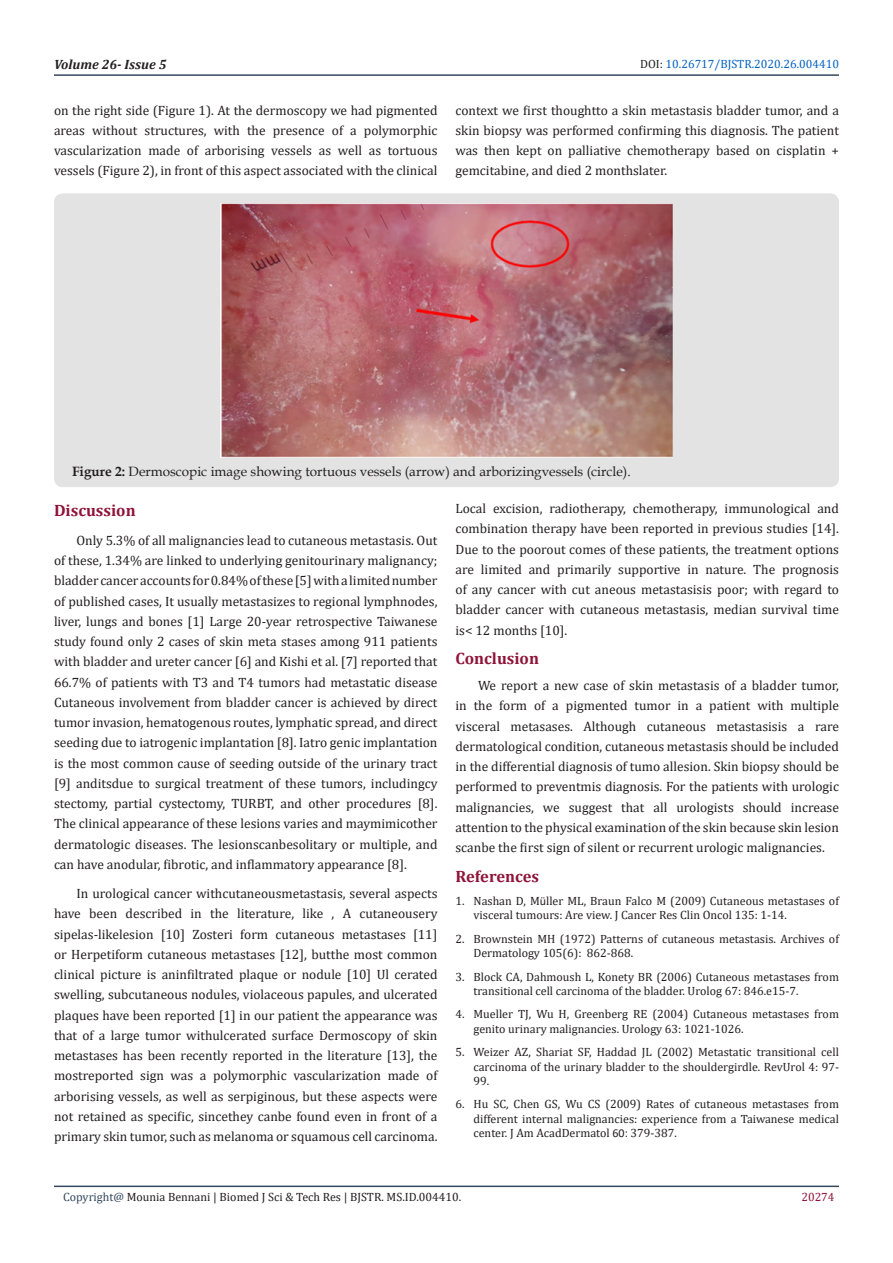
<style>
.page{position:relative;width:893px;height:1263px;background:#fff}
.page>*{position:absolute;margin:0;border:0;box-sizing:border-box;transform-origin:0 0}
.t1{font:700 16.5px "Cambria";color:#8f133a}
.t2{font:13.5px/20.2px "Cambria";color:#231f20;text-align:justify}
.t3{font:13.5px "Book Antiqua";color:#231f20}
.t4{font:italic 700 13.5px "Cambria";color:#231f20}
.t5{font:12px/14.4px "Cambria";color:#231f20}
.t6{font:12px "Cambria";color:#0563c1}
.t7{font:12px "Cambria";color:#8f133a}
.s1{color:#231f20}
.s2{font-weight:700}
.s3{font-family:"Calibri"}
.s4{color:#34495e}
</style>
<div class="page">
<hr style="left:54px;top:1185px;width:785px;height:2px;background:#34495e">
<hr style="left:54px;top:74px;width:785px;height:2px;background:#34495e">
<div style="left:54px;top:193px;width:785px;height:294px;background:#e3e3e3;border-radius:9px"></div>
<img style="left:220px;top:203px;width:453px;height:255px">
<p class="t4" style="left:54px;top:55px;width:114px">Volume 26- Issue 5</p>
<p class="t6" style="left:640px;top:57px;width:200px"><span class="s1">DOI:</span> 10.26717/BJSTR.2020.26.004410</p>
<p class="t2" style="left:54px;top:100px;width:385px">on the right side (Figure 1). At the dermoscopy we had pigmented areas without structures, with the presence of a polymorphic vascularization made of arborising vessels as well as tortuous vessels (Figure 2), in front of this aspect associated with the clinical</p>
<p class="t2" style="left:455px;top:100px;width:385px">context we first thoughtto a skin metastasis bladder tumor, and a skin biopsy was performed confirming this diagnosis. The patient was then kept on palliative chemotherapy based on cisplatin + gemcitabine, and died 2 monthslater.</p>
<p class="t3" style="left:72px;top:462px;width:560px"><span class="s2">Figure 2:</span> Dermoscopic image showing tortuous vessels (arrow) and arborizingvessels (circle).</p>
<p class="t1" style="left:54px;top:498px;width:83px">Discussion</p>
<p class="t2" style="left:54px;top:530px;width:385px;text-indent:22px">Only 5.3% of all malignancies lead to cutaneous metastasis. Out of these, 1.34% are linked to underlying genitourinary malignancy; bladder cancer accounts for 0.84% of these [5] with a limited number of published cases, It usually metastasizes to regional lymphnodes, liver, lungs and bones [1] Large 20-year retrospective Taiwanese study found only 2 cases of skin meta stases among 911 patients with bladder and ureter cancer [6] and Kishi et al. [7] reported that 66.7% of patients with T3 and T4 tumors had metastatic disease Cutaneous involvement from bladder cancer is achieved by direct tumor invasion, hematogenous routes, lymphatic spread, and direct seeding due to iatrogenic implantation [8]. Iatro genic implantation is the most common cause of seeding outside of the urinary tract [9] anditsdue to surgical treatment of these tumors, includingcy stectomy, partial cystectomy, TURBT, and other procedures [8].<br>The clinical appearance of these lesions varies and maymimicother dermatologic diseases. The lesionscanbesolitary or multiple, and can have anodular, fibrotic, and inflammatory appearance [8].</p>
<p class="t2" style="left:54px;top:883px;width:385px;text-indent:22px">In urological cancer withcutaneousmetastasis, several aspects have been described in the literature, like , A cutaneousery sipelas-likelesion [10] Zosteri form cutaneous metastases [11] or Herpetiform cutaneous metastases [12], butthe most common clinical picture is aninfiltrated plaque or nodule [10] Ul cerated swelling, subcutaneous nodules, violaceous papules, and ulcerated plaques have been reported [1] in our patient the appearance was that of a large tumor withulcerated surface Dermoscopy of skin metastases has been recently reported in the literature [13], the mostreported sign was a polymorphic vascularization made of arborising vessels, as well as serpiginous, but these aspects were not retained as specific, sincethey canbe found even in front of a primary skin tumor, such as melanoma or squamous cell carcinoma.</p>
<p class="t2" style="left:455px;top:498px;width:385px">Local excision, radiotherapy, chemotherapy, immunological and combination therapy have been reported in previous studies [14].<br>Due to the poorout comes of these patients, the treatment options are limited and primarily supportive in nature. The prognosis of any cancer with cut aneous metastasisis poor; with regard to bladder cancer with cutaneous metastasis, median survival time is&lt; 12 months [10].</p>
<p class="t1" style="left:455px;top:647px;width:85px">Conclusion</p>
<p class="t2" style="left:455px;top:675px;width:385px;text-indent:22px">We report a new case of skin metastasis of a bladder tumor, in the form of a pigmented tumor in a patient with multiple visceral metasases. Although cutaneous metastasisis a rare dermatological condition, cutaneous metastasis should be included in the differential diagnosis of tumo allesion. Skin biopsy should be performed to preventmis diagnosis. For the patients with urologic malignancies, we suggest that all urologists should increase attention to the physical examination of the skin because skin lesion scanbe the first sign of silent or recurrent urologic malignancies.</p>
<p class="t1" style="left:455px;top:864px;width:85px">References</p>
<p class="t5" style="left:473px;top:893px;width:367px;text-indent:-18px">1. Nashan D, M<span class="s3">ü</span>ller ML, Braun Falco M (2009) Cutaneous metastases of visceral tumours: Are view. J Cancer Res Clin Oncol 135: 1-14.</p>
<p class="t5" style="left:473px;top:931px;width:367px;text-indent:-18px">2. Brownstein MH (1972) Patterns of cutaneous metastasis. Archives of<br>Dermatology 105(6): 862-868.</p>
<p class="t5" style="left:473px;top:969px;width:367px;text-indent:-18px">3. Block CA, Dahmoush L, Konety BR (2006) Cutaneous metastases from transitional cell carcinoma of the bladder. Urolog 67: 846.e15-7.</p>
<p class="t5" style="left:473px;top:1007px;width:367px;text-indent:-18px">4. Mueller TJ, Wu H, Greenberg RE (2004) Cutaneous metastases from genito urinary malignancies. Urology 63: 1021-1026.</p>
<p class="t5" style="left:473px;top:1045px;width:367px;text-align:justify;text-indent:-18px">5. Weizer AZ, Shariat SF, Haddad JL (2002) Metastatic transitional cell carcinoma of the urinary bladder to the shouldergirdle. RevUrol 4: 97- 99.</p>
<p class="t5" style="left:473px;top:1097px;width:367px;text-align:justify;text-indent:-18px">6. Hu SC, Chen GS, Wu CS (2009) Rates of cutaneous metastases from different internal malignancies: experience from a Taiwanese medical center. J Am AcadDermatol <span class="s3">60:</span> 379-387.</p>
<p class="t5" style="left:63px;top:1190px;width:400px"><span class="s4">Copyright@</span> Mounia Bennani | Biomed J Sci &amp; Tech Res | BJSTR. MS.ID.004410.</p>
<p class="t7" style="left:801px;top:1190px;width:35px">20274</p>
</div>
